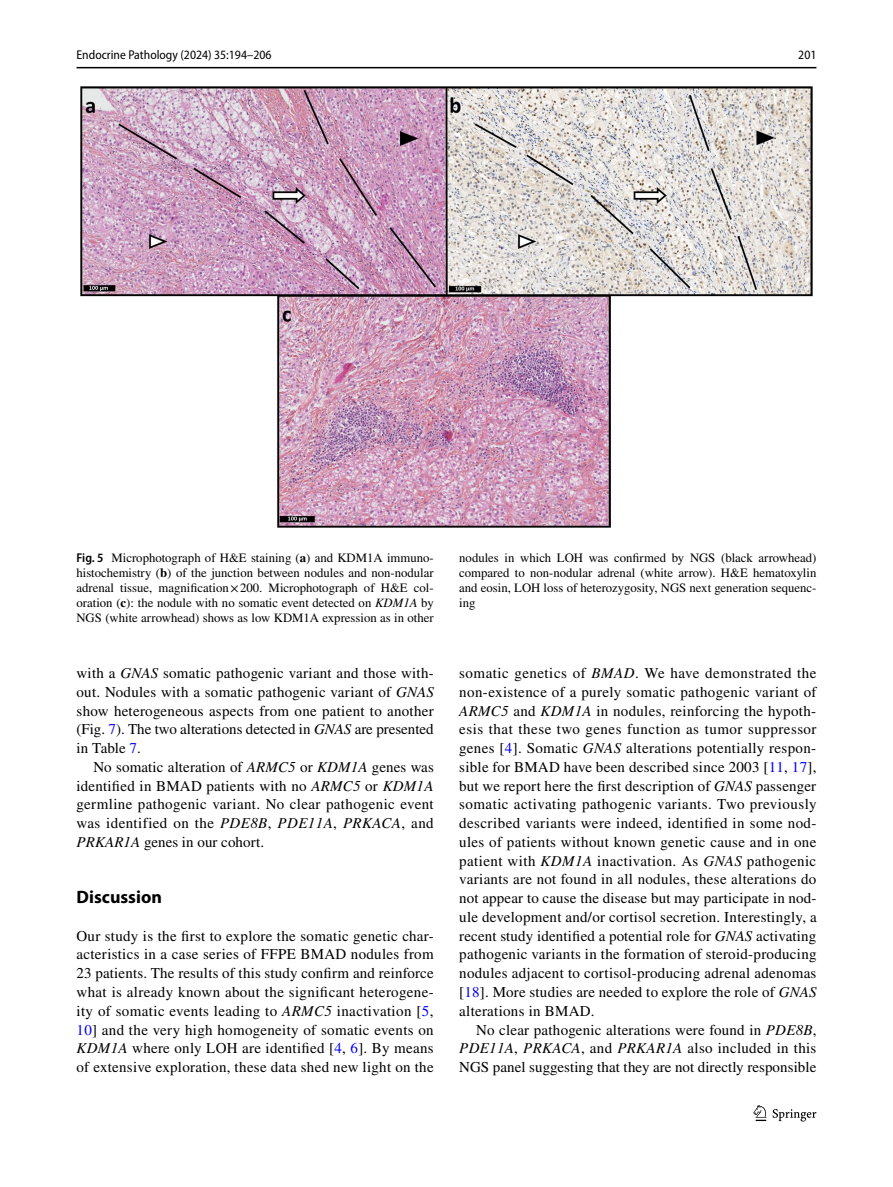
<style>
.page{position:relative;width:893px;height:1187px;background:#fff}
.page>*{position:absolute;margin:0;border:0;box-sizing:border-box;transform-origin:0 0}
.t1{font:700 18px "Myriad Pro";color:#000}
.t2{font:15px/18.8px "STIX";letter-spacing:.015em;color:#000;text-align:justify}
.t3{font:12.75px/15px "STIX";color:#000;text-align:justify}
.t4{font:semi-condensed 12.75px "Myriad Pro";color:#000}
.s1{font-family:"Myriad Pro";font-weight:600;font-stretch:semi-condensed}
.s2{font-weight:700}
.s3{font-style:italic}
.s4{color:#00f}
</style>
<div class="page">
<hr style="left:77px;top:67px;width:739px;height:1px;background:#000">
<svg style="left:753px;top:1105px;width:13px;height:15px"></svg>
<svg style="left:773px;top:1109px;width:43px;height:12px"></svg>
<img style="left:81px;top:87px;width:731px;height:440px">
<p class="t4" style="left:77px;top:48px;width:197px">Endocrine Pathology (2024) 35:194–206</p>
<p class="t4" style="left:798px;top:48px;width:20px">201</p>
<p class="t3" style="left:77px;top:551px;width:359px"><span class="s1">Fig. 5</span> Microphotograph of H&amp;E staining (<span class="s2">a</span>) and KDM1A immuno&shy;histochemistry (<span class="s2">b</span>) of the junction between nodules and non-nodular adrenal tissue, magnification×200. Microphotograph of H&amp;E col&shy;oration (<span class="s2">c</span>): the nodule with no somatic event detected on <span class="s3">KDM1A</span> by NGS (white arrowhead) shows as low KDM1A expression as in other</p>
<p class="t3" style="left:459px;top:551px;width:359px">nodules in which LOH was confirmed by NGS (black arrowhead) compared to non-nodular adrenal (white arrow). H&amp;E hematoxylin and eosin, LOH loss of heterozygosity, NGS next generation sequenc&shy;ing</p>
<p class="t2" style="left:77px;top:664px;width:359px">with a <span class="s3">GNAS</span> somatic pathogenic variant and those with&shy;out. Nodules with a somatic pathogenic variant of <span class="s3">GNAS </span>show heterogeneous aspects from one patient to another (Fig. <span class="s4">7</span>). The two alterations detected in <span class="s3">GNAS</span> are presented in Table <span class="s4">7</span>.</p>
<p class="t2" style="left:77px;top:758px;width:359px;text-indent:17px">No somatic alteration of <span class="s3">ARMC5</span> or <span class="s3">KDM1A</span> genes was identified in BMAD patients with no <span class="s3">ARMC5</span> or <span class="s3">KDM1A </span>germline pathogenic variant. No clear pathogenic event was identified on the <span class="s3">PDE8B</span>, <span class="s3">PDE11A</span>, <span class="s3">PRKACA</span>, and <span class="s3">PRKAR1A</span> genes in our cohort.</p>
<p class="t1" style="left:77px;top:885px;width:87px">Discussion</p>
<p class="t2" style="left:77px;top:927px;width:359px">Our study is the first to explore the somatic genetic char&shy;acteristics in a case series of FFPE BMAD nodules from 23 patients. The results of this study confirm and reinforce what is already known about the significant heterogene&shy;ity of somatic events leading to <span class="s3">ARMC5</span> inactivation [<span class="s4">5</span>, <span class="s4">10</span>] and the very high homogeneity of somatic events on <span class="s3">KDM1A</span> where only LOH are identified [<span class="s4">4</span>, <span class="s4">6</span>]. By means of extensive exploration, these data shed new light on the</p>
<p class="t2" style="left:459px;top:664px;width:359px">somatic genetics of <span class="s3">BMAD</span>. We have demonstrated the non-existence of a purely somatic pathogenic variant of <span class="s3">ARMC5</span> and <span class="s3">KDM1A</span> in nodules, reinforcing the hypoth&shy;esis that these two genes function as tumor suppressor genes [<span class="s4">4</span>]. Somatic <span class="s3">GNAS</span> alterations potentially respon&shy;sible for BMAD have been described since 2003 [<span class="s4">11</span>, <span class="s4">17</span>], but we report here the first description of <span class="s3">GNAS</span> passenger somatic activating pathogenic variants. Two previously described variants were indeed, identified in some nod&shy;ules of patients without known genetic cause and in one patient with <span class="s3">KDM1A</span> inactivation. As <span class="s3">GNAS</span> pathogenic variants are not found in all nodules, these alterations do not appear to cause the disease but may participate in nod&shy;ule development and/or cortisol secretion. Interestingly, a recent study identified a potential role for <span class="s3">GNAS</span> activating pathogenic variants in the formation of steroid-producing nodules adjacent to cortisol-producing adrenal adenomas [<span class="s4">18</span>]. More studies are needed to explore the role of <span class="s3">GNAS </span>alterations in BMAD.</p>
<p class="t2" style="left:459px;top:1021px;width:359px;text-indent:17px">No clear pathogenic alterations were found in <span class="s3">PDE8B</span>, <span class="s3">PDE11A</span>, <span class="s3">PRKACA</span>, and <span class="s3">PRKAR1A</span> also included in this NGS panel suggesting that they are not directly responsible</p>
</div>
